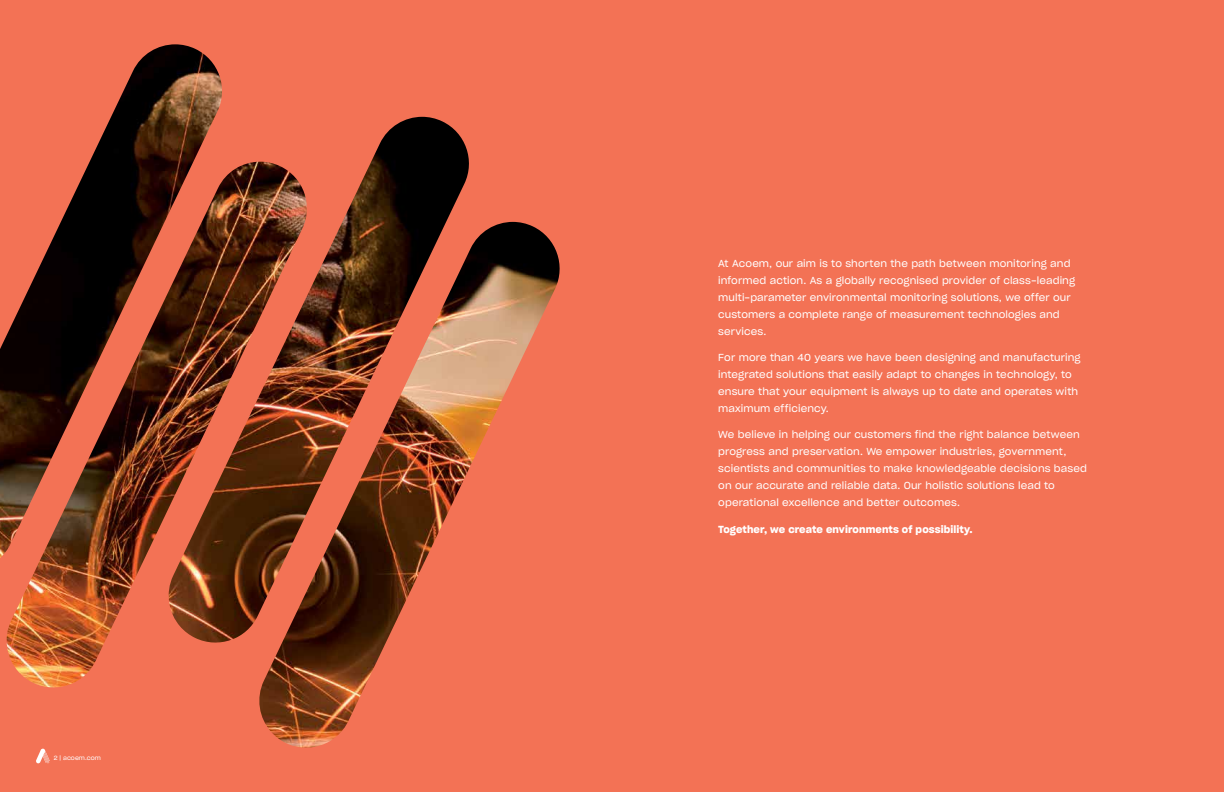
<style>
.page{position:relative;width:1224px;height:792px;background:#f37255}
.page>*{position:absolute;margin:0;border:0;box-sizing:border-box;transform-origin:0 0}
.t1{font:10px/17px "Sharp Grotesk Book 20";letter-spacing:.01em;color:#fff}
.t2{font:10px "Sharp Grotesk Semi Bold 20";letter-spacing:.01em;color:#fff}
.t3{font:6px "Sharp Grotesk Book 20";letter-spacing:.005em;color:#fff}
</style>
<div class="page">
<img style="left:0;top:44px;width:560px;height:704px">
<svg style="left:36px;top:748px;width:14px;height:15px"></svg>
<p class="t3" style="left:54px;top:753px;width:49px">2 | acoem.com</p>
<p class="t1" style="left:718px;top:254px;width:358px">At Acoem, our aim is to shorten the path between monitoring and informed action. As a globally recognised provider of class-leading multi-parameter environmental monitoring solutions, we offer our customers a complete range of measurement technologies and services.</p>
<p class="t1" style="left:718px;top:348px;width:364px">For more than 40 years we have been designing and manufacturing integrated solutions that easily adapt to changes in technology, to ensure that your equipment is always up to date and operates with maximum efficiency.</p>
<p class="t1" style="left:718px;top:426px;width:370px">We believe in helping our customers find the right balance between progress and preservation. We empower industries, government, scientists and communities to make knowledgeable decisions based on our accurate and reliable data. Our holistic solutions lead to operational excellence and better outcomes.</p>
<p class="t2" style="left:718px;top:521px;width:256px">Together, we create environments of possibility.</p>
</div>
